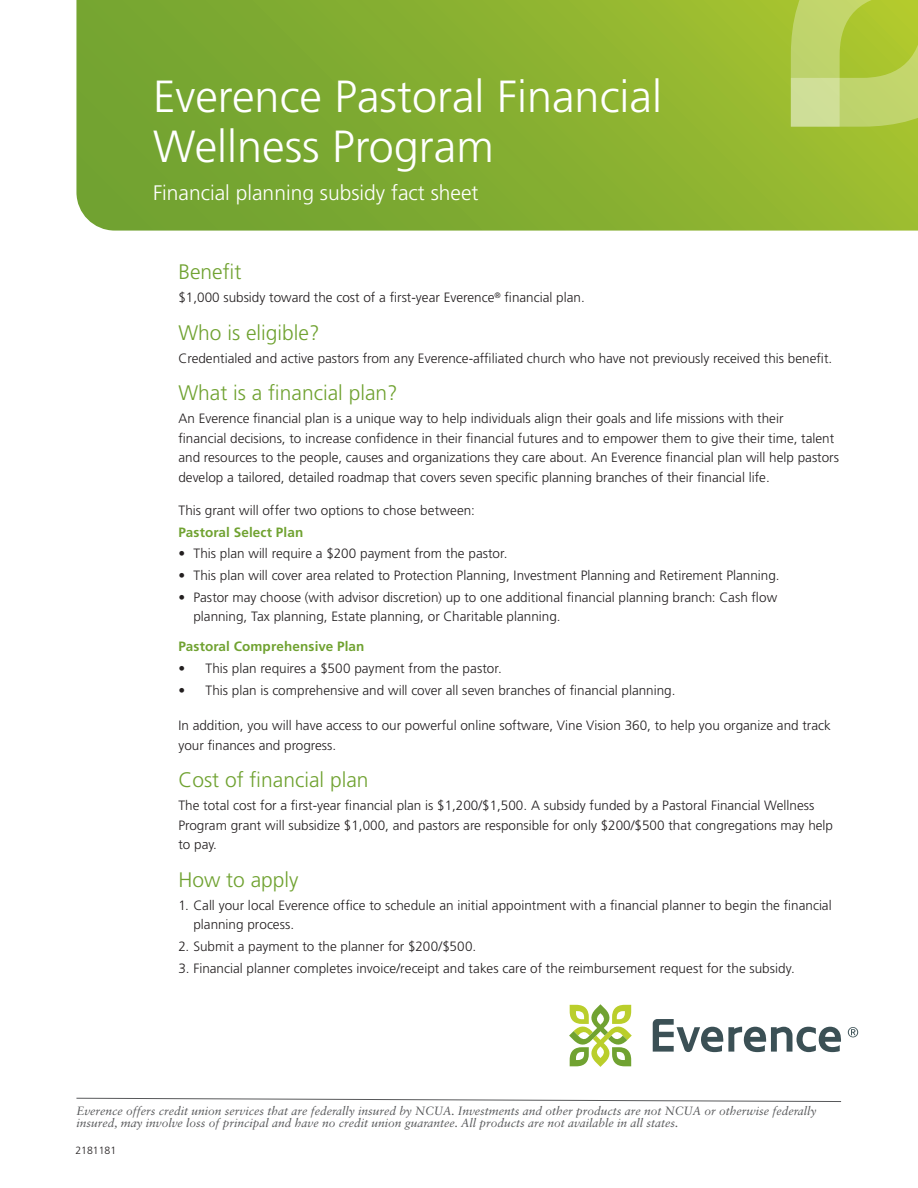
<style>
.page{position:relative;width:918px;height:1188px;background:#fff}
.page>*{position:absolute;margin:0;border:0;box-sizing:border-box;transform-origin:0 0}
.t1{font:300 45px/51px "Frutiger LT Std";color:#fff}
.t2{font:300 21px "Frutiger LT Std";color:#70a231}
.t3{font:300 21px "Frutiger LT Std";color:#fff}
.t4{font:300 13.5px/19.5px "Frutiger LT Std";color:#231f20}
.t5{font:700 13.5px "Frutiger LT Std";letter-spacing:.01em;color:#70a231}
.t6{font:italic 12px/12px "Sabon LT Std";color:#57585a}
.t7{font:300 10.5px "Frutiger LT Std";color:#231f20}
</style>
<div class="page">
<svg style="left:76px;top:0;width:842px;height:231px;background:#86af32"></svg>
<svg style="left:791px;top:0;width:127px;height:127px;background:#bbd05d"></svg>
<svg style="left:653px;top:1019px;width:188px;height:33px"></svg>
<svg style="left:569px;top:1004px;width:63px;height:63px"></svg>
<svg style="left:848px;top:1027px;width:10px;height:10px"></svg>
<svg style="left:76px;top:1097px;width:766px;height:5px"></svg>
<h1 class="t1" style="left:153px;top:71px;width:511px">Everence Pastoral Financial<br>Wellness Program</h1>
<h2 class="t3" style="left:153px;top:181px;width:327px">Financial planning subsidy fact sheet</h2>
<h2 class="t2" style="left:178px;top:260px;width:65px">Benefit</h2>
<p class="t4" style="left:178px;top:288px;width:408px">$1,000 subsidy toward the cost of a first-year Everence<sup>®</sup> financial plan.</p>
<h2 class="t2" style="left:178px;top:321px;width:143px">Who is eligible?</h2>
<p class="t4" style="left:178px;top:349px;width:655px">Credentialed and active pastors from any Everence-affiliated church who have not previously received this benefit.</p>
<h2 class="t2" style="left:178px;top:381px;width:221px">What is a financial plan?</h2>
<p class="t4" style="left:178px;top:409px;width:662px">An Everence financial plan is a unique way to help individuals align their goals and life missions with their<br>financial decisions, to increase confidence in their financial futures and to empower them to give their time, talent and resources to the people, causes and organizations they care about. An Everence financial plan will help pastors develop a tailored, detailed roadmap that covers seven specific planning branches of their financial life.</p>
<p class="t4" style="left:178px;top:501px;width:298px">This grant will offer two options to chose between:</p>
<p class="t5" style="left:178px;top:524px;width:126px">Pastoral Select Plan</p>
<p class="t4" style="left:178px;top:544px;width:331px">• This plan will require a $200 payment from the pastor.</p>
<p class="t4" style="left:178px;top:566px;width:603px">• This plan will cover area related to Protection Planning, Investment Planning and Retirement Planning.</p>
<p class="t4" style="left:193px;top:588px;width:585px;text-indent:-15px">• Pastor may choose (with advisor discretion) up to one additional financial planning branch: Cash flow planning, Tax planning, Estate planning, or Charitable planning.</p>
<p class="t5" style="left:178px;top:639px;width:188px">Pastoral Comprehensive Plan</p>
<p class="t4" style="left:178px;top:659px;width:325px">• This plan requires a $500 payment from the pastor.</p>
<p class="t4" style="left:178px;top:681px;width:499px">• This plan is comprehensive and will cover all seven branches of financial planning.</p>
<p class="t4" style="left:178px;top:716px;width:654px">In addition, you will have access to our powerful online software, Vine Vision 360, to help you organize and track your finances and progress.</p>
<h2 class="t2" style="left:178px;top:768px;width:192px">Cost of financial plan</h2>
<p class="t4" style="left:178px;top:796px;width:656px">The total cost for a first-year financial plan is $1,200/$1,500. A subsidy funded by a Pastoral Financial Wellness<br>Program grant will subsidize $1,000, and pastors are responsible for only $200/$500 that congregations may help to pay.</p>
<h2 class="t2" style="left:178px;top:867px;width:122px">How to apply</h2>
<p class="t4" style="left:193px;top:895px;width:640px;text-indent:-15px">1. Call your local Everence office to schedule an initial appointment with a financial planner to begin the financial planning process.</p>
<p class="t4" style="left:178px;top:937px;width:299px">2. Submit a payment to the planner for $200/$500.</p>
<p class="t4" style="left:178px;top:958px;width:618px">3. Financial planner completes invoice/receipt and takes care of the reimbursement request for the subsidy.</p>
<p class="t6" style="left:76px;top:1104px;width:741px">Everence offers credit union services that are federally insured by NCUA. Investments and other products are not NCUA or otherwise federally insured, may involve loss of principal and have no credit union guarantee. All products are not available in all states.</p>
<p class="t7" style="left:75px;top:1144px;width:42px">2181181</p>
</div>
